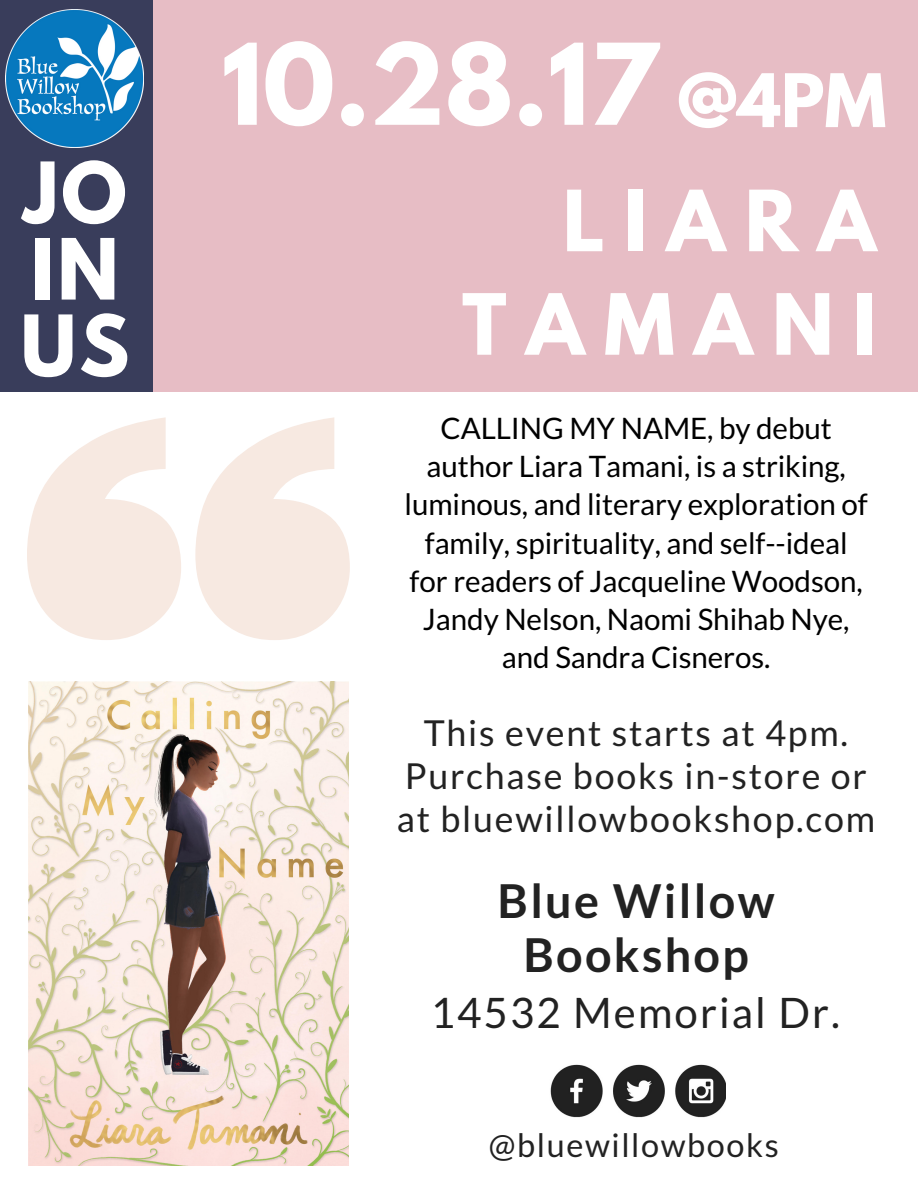
<style>
.page{position:relative;width:918px;height:1188px;background:#fff}
.page>*{position:absolute;margin:0;border:0;box-sizing:border-box;transform-origin:0 0}
.t1{font:700 99.6px "League Spartan";color:#fff}
.t2{font:700 74.7px/76.5px "League Spartan";letter-spacing:.26em;color:#fff;text-align:right}
.t3{font:700 65.4px "League Spartan";color:#fff}
.t4{font:700 46.65px/54px "Lato";letter-spacing:.05em;color:#222;text-align:center}
.t5{font:42px "Lato";letter-spacing:.05em;color:#222}
.t6{font:35.85px/42.8px "Lato";letter-spacing:.05em;color:#222;text-align:center}
.t7{font:32.4px "Lato";letter-spacing:.05em;color:#222}
.t8{font:29.55px/38.2px "Lato";letter-spacing:-.005em;color:#000;text-align:center}
</style>
<div class="page">
<div style="left:0;top:0;width:918px;height:391px;background:#e7bdc5"></div>
<svg style="left:27px;top:417px;width:323px;height:223px;fill:#f7e9e1"></svg>
<img style="left:550px;top:1064px;width:176px;height:54px">
<div style="left:0;top:0;width:153px;height:391px;background:#393d5b"></div>
<img style="left:6px;top:9px;width:138px;height:138px">
<img style="left:28px;top:682px;width:321px;height:484px">
<h2 class="t2" style="left:21px;top:164px;width:110px;text-align:left">JO<br>IN<br>US</h2>
<h1 class="t1" style="left:222px;top:35px;width:438px">10.28.17</h1>
<h3 class="t3" style="left:677px;top:68px;width:211px">@4PM</h3>
<h2 class="t2" style="left:462px;top:179px;width:416px;line-height:103.5px">LIARA<br>TAMANI</h2>
<p class="t8" style="left:405px;top:408px;width:465px">CALLING MY NAME, by debut author Liara Tamani, is a striking, luminous, and literary exploration of family, spirituality, and self--ideal for readers of Jacqueline Woodson,<br>Jandy Nelson, Naomi Shihab Nye, and Sandra Cisneros.</p>
<p class="t6" style="left:397px;top:711px;width:480px">This event starts at 4pm.<br>Purchase books in-store or at bluewillowbookshop.com</p>
<h3 class="t4" style="left:498px;top:873px;width:279px">Blue Willow<br>Bookshop</h3>
<h3 class="t5" style="left:431px;top:987px;width:411px">14532 Memorial Dr.</h3>
<p class="t7" style="left:489px;top:1126px;width:291px">@bluewillowbooks</p>
</div>
